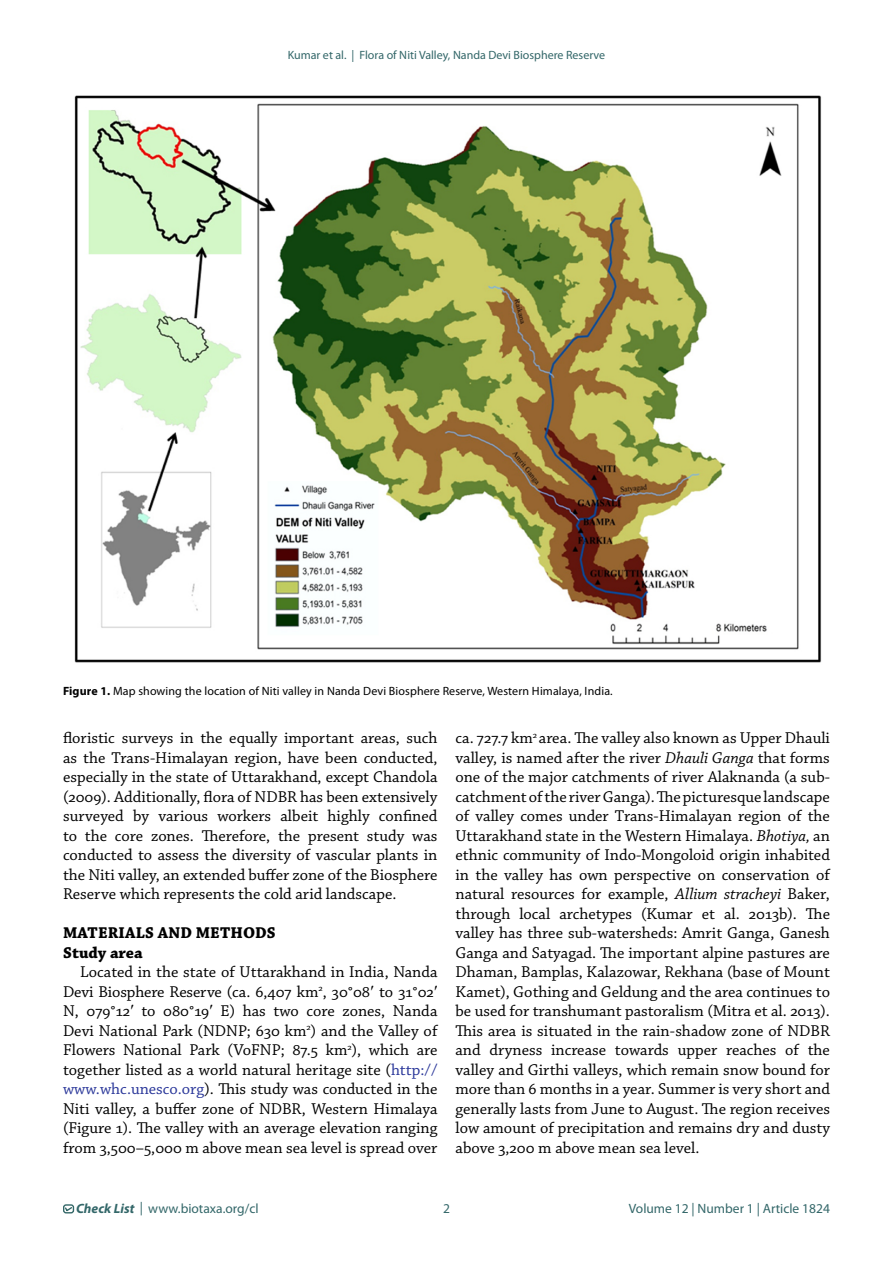
<style>
.page{position:relative;width:893px;height:1263px;background:#fff}
.page>*{position:absolute;margin:0;border:0;box-sizing:border-box;transform-origin:0 0}
.t1{font:16.5px/19.5px "Chaparral Pro";color:#000;text-align:justify}
.t2{font:700 16.5px/19.5px "Chaparral Pro";letter-spacing:.005em;color:#000}
.t3{font:13.5px "Myriad Pro";color:#336769}
.t4{font:12px "Myriad Pro";letter-spacing:.01em;color:#000}
.t5{font:12px "Myriad Pro";color:#336769}
.s1{font-weight:700}
.s2{font-family:"Times New Roman"}
.s3{color:#293699}
.s4{font-style:italic}
.s5{font-weight:700;font-style:italic}
</style>
<div class="page">
<div style="left:63px;top:1204px;width:11px;height:9px;border:1px solid #336767;border-radius:2px"></div>
<svg style="left:64px;top:1206px;width:9px;height:6px"></svg>
<img style="left:74px;top:95px;width:748px;height:568px">
<p class="t5" style="left:288px;top:47px;width:319px">Kumar et al. | Flora of Niti Valley, Nanda Devi Biosphere Reserve</p>
<p class="t4" style="left:63px;top:683px;width:551px"><span class="s1">Figure 1.</span> Map showing the location of Niti valley in Nanda Devi Biosphere Reserve, Western Himalaya, India.</p>
<p class="t1" style="left:63px;top:729px;width:376px">floristic surveys in the equally important areas, such as the Trans-Himalayan region, have been conducted, especially in the state of Uttarakhand, except Chandola (2009). Additionally, flora of NDBR has been extensively surveyed by various workers albeit highly confined to the core zones. Therefore, the present study was conducted to assess the diversity of vascular plants in the Niti valley, an extended buffer zone of the Biosphere Reserve which represents the cold arid landscape.</p>
<p class="t2" style="left:63px;top:924px;width:214px">MATERIALS AND METHODS<br>Study area</p>
<p class="t1" style="left:63px;top:963px;width:376px;text-indent:17px">Located in the state of Uttarakhand in India, Nanda Devi Biosphere Reserve (ca. 6,407 km<sup>2</sup>, 30°08<span class="s2">′</span> to 31°02<span class="s2">′ </span>N, 079°12<span class="s2">′</span> to 080°19<span class="s2">′</span> E) has two core zones, Nanda Devi National Park (NDNP; 630 km<sup>2</sup>) and the Valley of Flowers National Park (VoFNP; 87.5 km<sup>2</sup>), which are together listed as a world natural heritage site (<span class="s3">http:// www.whc.unesco.org</span>). This study was conducted in the Niti valley, a buffer zone of NDBR, Western Himalaya (Figure 1). The valley with an average elevation ranging from 3,500–5,000 m above mean sea level is spread over</p>
<p class="t1" style="left:455px;top:729px;width:376px">ca. 727.7 km<sup>2</sup> area. The valley also known as Upper Dhauli valley, is named after the river <span class="s4">Dhauli Ganga</span> that forms one of the major catchments of river Alaknanda (a sub&shy;catchment of the river Ganga). The picturesque landscape of valley comes under Trans-Himalayan region of the Uttarakhand state in the Western Himalaya. <span class="s4">Bhotiya,</span> an ethnic community of Indo-Mongoloid origin inhabited in the valley has own perspective on conservation of natural resources for example, <span class="s4">Allium stracheyi</span> Baker, through local archetypes (Kumar et al. 2013b). The valley has three sub-watersheds: Amrit Ganga, Ganesh Ganga and Satyagad. The important alpine pastures are Dhaman, Bamplas, Kalazowar, Rekhana (base of Mount Kamet), Gothing and Geldung and the area continues to be used for transhumant pastoralism (Mitra et al. 2013).<br>This area is situated in the rain-shadow zone of NDBR and dryness increase towards upper reaches of the valley and Girthi valleys, which remain snow bound for more than 6 months in a year. Summer is very short and generally lasts from June to August. The region receives low amount of precipitation and remains dry and dusty above 3,200 m above mean sea level.</p>
<p class="t3" style="left:76px;top:1200px;width:184px"><span class="s5">Check List</span> | www.biotaxa.org/cl</p>
<p class="t3" style="left:443px;top:1200px;width:8px">2</p>
<p class="t3" style="left:629px;top:1200px;width:203px">Volume 12 | Number 1 | Article 1824</p>
</div>
